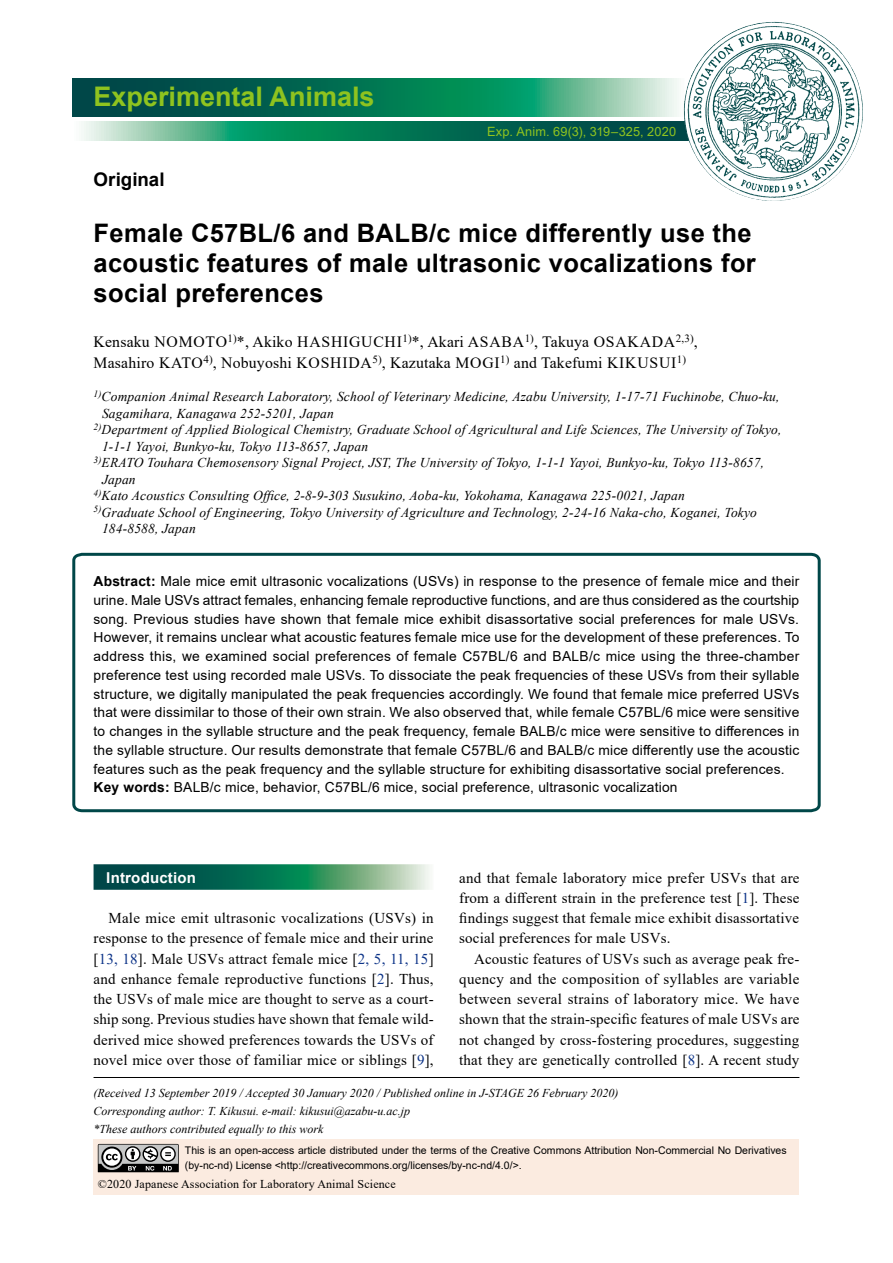
<style>
.page{position:relative;width:893px;height:1263px;background:#fff}
.page>*{position:absolute;margin:0;border:0;box-sizing:border-box;transform-origin:0 0}
.t1{font:700 27px "Arial";color:#8fc31f}
.t2{font:700 25.5px/30px "Arial";letter-spacing:.015em;color:#000}
.t3{font:700 18.75px "Arial";color:#000}
.t4{font:15.75px "Times New Roman";letter-spacing:.03em;color:#000}
.t5{font:15.75px "Times New Roman";letter-spacing:.05em;color:#000}
.t6{font:15px/20.2px "Times New Roman";letter-spacing:.01em;color:#000;text-align:justify}
.t7{font:700 15px "Arial";letter-spacing:.015em;color:#fff}
.t8{font:13.8px/18.8px "Arial";letter-spacing:.015em;color:#000}
.t9{font:italic 13.5px "Times New Roman";letter-spacing:.01em;color:#000}
.t10{font:12.75px "Arial";letter-spacing:.01em;color:#8fc31f}
.t11{font:italic 12px/18px "Times New Roman";color:#000}
.t12{font:12px "Times New Roman";letter-spacing:.01em;color:#000}
.t13{font:10.95px "Times New Roman";color:#000}
.t14{font:10.5px/15px "Arial";color:#000}
.s1{font-size:15.75px}
.s2{font-weight:700}
.s3{color:#0c3388}
</style>
<div class="page">
<svg style="left:81px;top:121px;width:621px;height:19px"></svg>
<div style="left:94px;top:1140px;width:705px;height:55px;background:#fbebe0"></div>
<svg style="left:72px;top:79px;width:613px;height:38px"></svg>
<img style="left:719px;top:22px;width:55px;height:19px">
<svg style="left:98px;top:1144px;width:81px;height:28px"></svg>
<svg style="left:94px;top:864px;width:336px;height:26px"></svg>
<hr style="left:94px;top:1077px;width:705px;height:1px;background:#000">
<svg style="left:72px;top:552px;width:749px;height:261px"></svg>
<h1 class="t1" style="left:94px;top:78px;width:283px">Experimental Animals</h1>
<p class="t10" style="left:487px;top:123px;width:191px">Exp. Anim. 69(3), 319–325, 2020</p>
<h3 class="t3" style="left:94px;top:166px;width:73px">Original</h3>
<h2 class="t2" style="left:94px;top:218px;width:664px">Female C57BL/6 and BALB/c mice differently use the acoustic features of male ultrasonic vocalizations for social preferences</h2>
<p class="t5" style="left:94px;top:331px;width:535px">Kensaku Nomoto<sup>1)</sup>*, Akiko Hashiguchi<sup>1)</sup>*, Akari Asaba <sup>1)</sup>, Takuya Osaka</p>
<p class="t13" style="left:652px;top:331px;width:47px"><span class="s1">da</span>2,3)<span class="s1">,</span></p>
<p class="t4" style="left:94px;top:351px;width:594px">Masahiro Kato<sup>4)</sup>, Nobuyoshi Kosh ida <sup>5)</sup>, Kazutaka Mogi<sup>1)</sup> and Takefumi Kikusui<sup>1)</sup></p>
<p class="t9" style="left:94px;top:387px;width:687px"><sup>1)</sup>Companion Animal Research Laboratory, School of Veterinary Medicine, Azabu University, 1-17-71 Fuchinobe, Chuo-ku,</p>
<p class="t9" style="left:102px;top:404px;width:233px">Sagamihara, Kanagawa 252-5201, Japan</p>
<p class="t9" style="left:94px;top:420px;width:689px"><sup>2)</sup>Department of Applied Biological Chemistry, Graduate School of Agricultural and Life Sciences, The University of Tokyo,</p>
<p class="t9" style="left:102px;top:437px;width:268px">1-1-1 Yayoi, Bunkyo-ku, Tokyo 113-8657, Japan</p>
<p class="t9" style="left:94px;top:453px;width:672px"><sup>3)</sup>ERATO Touhara Chemosensory Signal Project, JST, The University of Tokyo, 1-1-1 Yayoi, Bunkyo-ku, Tokyo 113-8657,</p>
<p class="t9" style="left:102px;top:470px;width:35px">Japan</p>
<p class="t9" style="left:94px;top:486px;width:593px"><sup>4)</sup>Kato Acoustics Consulting Office, 2-8-9-303 Susukino, Aoba-ku, Yokohama, Kanagawa 225-0021, Japan</p>
<p class="t9" style="left:94px;top:503px;width:665px"><sup>5)</sup>Graduate School of Engineering, Tokyo University of Agriculture and Technology, 2-24-16 Naka-cho, Koganei, Tokyo</p>
<p class="t9" style="left:102px;top:519px;width:95px">184-8588, Japan</p>
<p class="t8" style="left:94px;top:572px;width:707px"><span class="s2">Abstract:</span> Male mice emit ultrasonic vocalizations (USVs) in response to the presence of female mice and their urine. Male USVs attract females, enhancing female reproductive functions, and are thus considered as the courtship song. Previous studies have shown that female mice exhibit disassortative social preferences for male USVs.<br>However, it remains unclear what acoustic features female mice use for the development of these preferences. To address this, we examined social preferences of female C57BL/6 and BALB/c mice using the three-chamber preference test using recorded male USVs. To dissociate the peak frequencies of these USVs from their syllable structure, we digitally manipulated the peak frequencies accordingly. We found that female mice preferred USVs that were dissimilar to those of their own strain. We also observed that, while female C57BL/6 mice were sensitive to changes in the syllable structure and the peak frequency, female BALB/c mice were sensitive to differences in the syllable structure. Our results demonstrate that female C57BL/6 and BALB/c mice differently use the acoustic features such as the peak frequency and the syllable structure for exhibiting disassortative social preferences.<br><span class="s2">Key words:</span> BALB/c mice, behavior, C57BL/6 mice, social preference, ultrasonic vocalization</p>
<p class="t7" style="left:106px;top:867px;width:91px">Introduction</p>
<p class="t6" style="left:94px;top:907px;width:342px;text-indent:15px">Male mice emit ultrasonic vocalizations (USVs) in response to the presence of female mice and their urine [<span class="s3">13, 18</span>]. Male USVs attract female mice [<span class="s3">2, 5, 11, 15</span>] and enhance female reproductive functions [<span class="s3">2</span>]. Thus, the USVs of male mice are thought to serve as a court&shy;ship song. Previous studies have shown that female wild&shy;derived mice showed preferences towards the USVs of novel mice over those of familiar mice or siblings [<span class="s3">9</span>],</p>
<p class="t6" style="left:459px;top:867px;width:342px">and that female laboratory mice prefer USVs that are from a different strain in the preference test [<span class="s3">1</span>]. These findings suggest that female mice exhibit disassortative social preferences for male USVs.</p>
<p class="t6" style="left:459px;top:948px;width:342px;text-indent:15px">Acoustic features of USVs such as average peak fre&shy;quency and the composition of syllables are variable between several strains of laboratory mice. We have shown that the strain-specific features of male USVs are not changed by cross-fostering procedures, suggesting that they are genetically controlled [<span class="s3">8</span>]. A recent study</p>
<p class="t11" style="left:94px;top:1084px;width:526px">(Received 13 September 2019 / Accepted 30 January 2020 / Published online in J-STAGE 26 February 2020)<br>Corresponding author: T. Kikusui. e-mail: kikusui@azabu-u.ac.jp<br>*These authors contributed equally to this work</p>
<p class="t14" style="left:185px;top:1143px;width:603px">This is an open-access article distributed under the terms of the Creative Commons Attribution Non-Commercial No Derivatives (by-nc-nd) License &lt;http://creativecommons.org/licenses/by-nc-nd/4.0/&gt;.</p>
<p class="t12" style="left:98px;top:1175px;width:299px">©2020 Japanese Association for Laboratory Animal Science</p>
</div>
